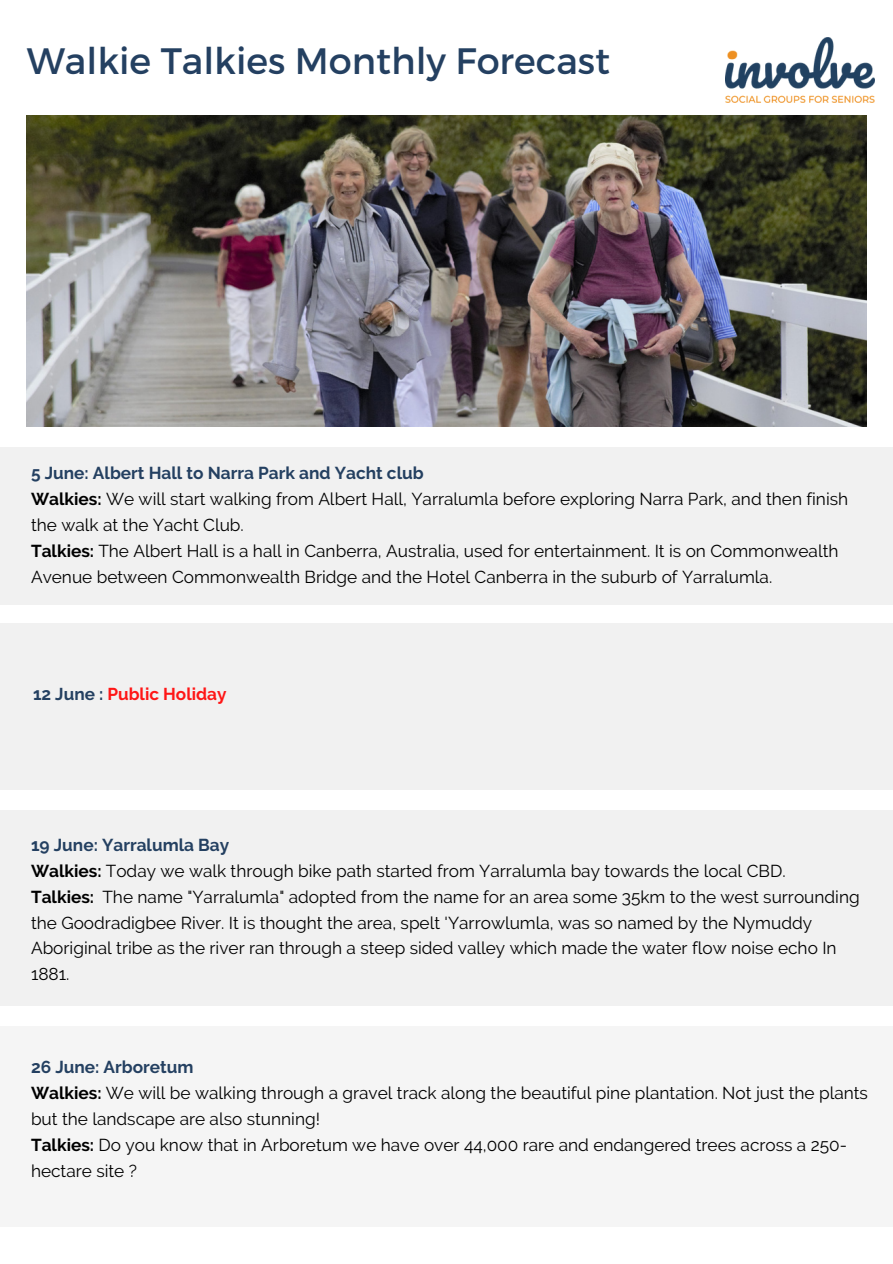
<style>
.page{position:relative;width:893px;height:1264px;background:#fff}
.page>*{position:absolute;margin:0;border:0;box-sizing:border-box;transform-origin:0 0}
.t1{font:36.75px "Montserrat";color:#244061}
.t2{font:17.25px/25.8px "Raleway";color:#000}
.t3{font:700 17.25px "Raleway";color:#244061}
.t4{font:700 17.1px "Raleway";color:#ff1616}
.s1{font-weight:700}
.s2{color:#244061}
</style>
<div class="page">
<div style="left:0;top:810px;width:892px;height:195px;background:#f1f1f1"></div>
<div style="left:0;top:447px;width:892px;height:157px;background:#f1f1f1"></div>
<div style="left:0;top:623px;width:892px;height:166px;background:#f1f1f1"></div>
<div style="left:0;top:1025px;width:892px;height:201px;background:#f1f1f1"></div>
<img style="left:725px;top:38px;width:149px;height:64px">
<img style="left:27px;top:116px;width:838px;height:310px">
<p class="t1" style="left:27px;top:37px;width:584px">Walkie Talkies Monthly Forecast</p>
<p class="t3" style="left:31px;top:463px;width:394px">5 June: Albert Hall to Narra Park and Yacht club</p>
<p class="t2" style="left:31px;top:486px;width:818px"><span class="s1">Walkies:</span> We will start walking from Albert Hall, Yarralumla before exploring Narra Park, and then finish the walk at the Yacht Club.</p>
<p class="t2" style="left:31px;top:538px;width:808px"><span class="s1">Talkies:</span> The Albert Hall is a hall in Canberra, Australia, used for entertainment. It is on Commonwealth<br>Avenue between Commonwealth Bridge and the Hotel Canberra in the suburb of Yarralumla.</p>
<p class="t4" style="left:33px;top:683px;width:195px"><span class="s2">12 June :</span> Public Holiday</p>
<p class="t3" style="left:31px;top:834px;width:200px">19 June: Yarralumla Bay</p>
<p class="t2" style="left:31px;top:857px;width:756px"><span class="s1">Walkies:</span> Today we walk through bike path started from Yarralumla bay towards the local CBD.</p>
<p class="t2" style="left:31px;top:883px;width:830px"><span class="s1">Talkies:</span> The name "Yarralumla" adopted from the name for an area some 35km to the west surrounding the Goodradigbee River. It is thought the area, spelt 'Yarrowlumla, was so named by the Nymuddy Aboriginal tribe as the river ran through a steep sided valley which made the water flow noise echo In 1881.</p>
<p class="t3" style="left:31px;top:1057px;width:164px">26 June: Arboretum</p>
<p class="t2" style="left:31px;top:1080px;width:838px"><span class="s1">Walkies:</span> We will be walking through a gravel track along the beautiful pine plantation. Not just the plants but the landscape are also stunning!</p>
<p class="t2" style="left:31px;top:1132px;width:817px"><span class="s1">Talkies:</span> Do you know that in Arboretum we have over 44,000 rare and endangered trees across a 250- hectare site ?</p>
</div>
